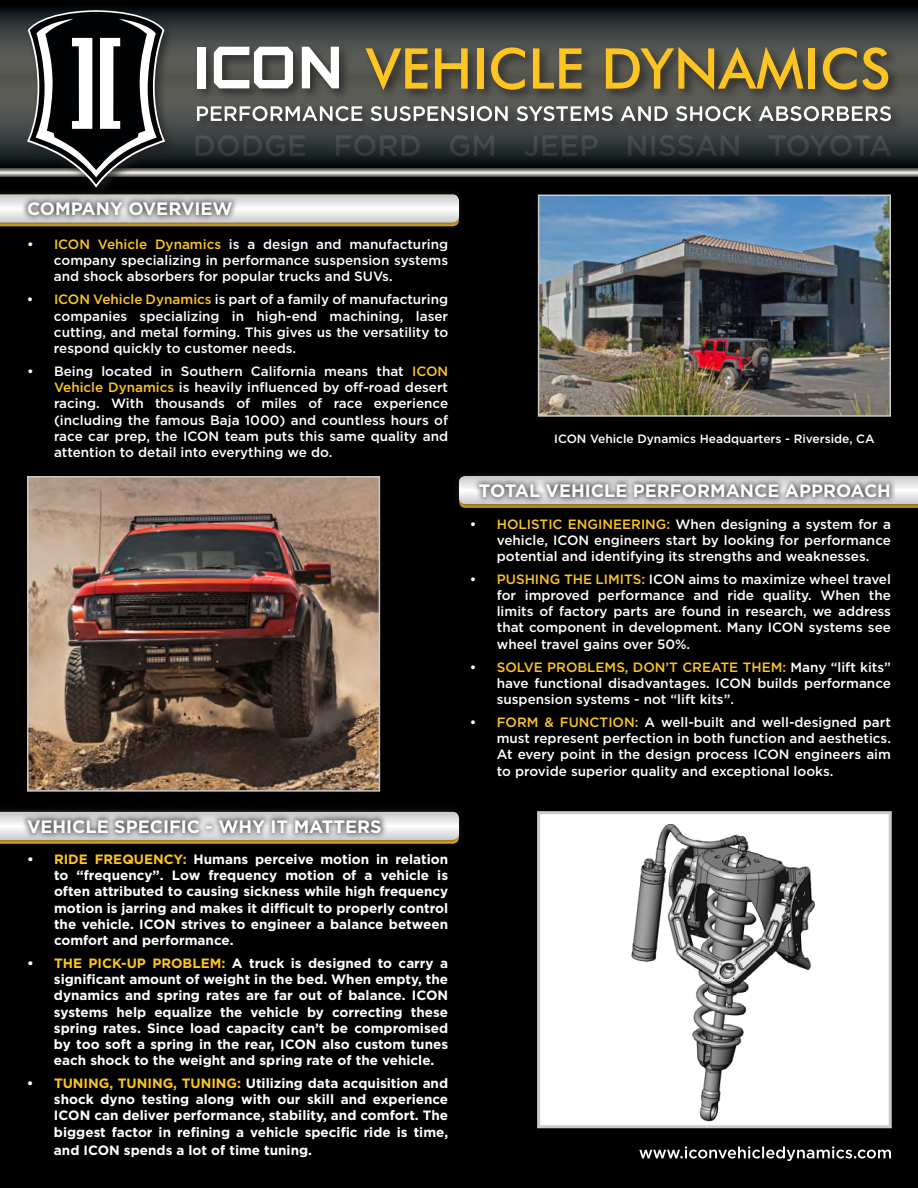
<style>
.page{position:relative;width:918px;height:1188px;background:#000001}
.page>*{position:absolute;margin:0;border:0;box-sizing:border-box;transform-origin:0 0}
.t1{font:700 18px "Gotham";color:#fff}
.Description_Style_co{font:500 13.5px/16.2px "Gotham";color:#fff;text-align:justify}
.Description_Style_co-2{font:700 13.5px/16.2px "Gotham";color:#fff;text-align:justify}
.t2{font:500 12px "Gotham";color:#fff}
.s1{color:#fec422}
</style>
<div class="page">
<svg style="left:0;top:8px;width:918px;height:157px;background:#414643"></svg>
<div style="left:0;top:187px;width:466px;height:43px;background:#231f20;opacity:.75"></div>
<svg style="left:0;top:195px;width:459px;height:31px;background:#dad2bc"></svg>
<div style="left:452px;top:469px;width:466px;height:42px;background:#040405"></div>
<svg style="left:459px;top:476px;width:459px;height:32px;background:#baa772"></svg>
<div style="left:0;top:805px;width:466px;height:42px;background:#231f20;opacity:.75"></div>
<svg style="left:0;top:812px;width:459px;height:32px;background:#ccbd96"></svg>
<svg style="left:0;top:169px;width:918px;height:7px"></svg>
<svg style="left:639px;top:1146px;width:252px;height:15px"></svg>
<div style="left:21px;top:195px;width:218px;height:27px;background:#231f20;opacity:.75"></div>
<div style="left:472px;top:477px;width:424px;height:27px;background:#231f20;opacity:.75"></div>
<div style="left:21px;top:813px;width:367px;height:27px;background:#231f20;opacity:.75"></div>
<img style="left:30px;top:479px;width:347px;height:310px">
<div style="left:27px;top:476px;width:353px;height:316px;border:2px solid #c9cacc"></div>
<img style="left:541px;top:815px;width:347px;height:309px">
<div style="left:537px;top:811px;width:355px;height:317px;border:3px solid #c9cacc"></div>
<img style="left:541px;top:200px;width:347px;height:214px">
<div style="left:538px;top:195px;width:353px;height:222px;border:2px solid #c9cacc"></div>
<div style="left:25px;top:7px;width:879px;height:193px;background:#231f20;opacity:.75"></div>
<svg style="left:27px;top:10px;width:138px;height:178px"></svg>
<div style="left:197px;top:47px;width:8px;height:41px;background:#fff"></div>
<svg style="left:214px;top:47px;width:79px;height:41px;background:#aaaaa8"></svg>
<svg style="left:302px;top:47px;width:37px;height:41px;background:#babab8"></svg>
<svg style="left:366px;top:48px;width:62px;height:42px;background:#8e7838"></svg>
<svg style="left:435px;top:48px;width:33px;height:41px"></svg>
<div style="left:477px;top:48px;width:6px;height:41px;background:#fec422"></div>
<svg style="left:491px;top:47px;width:34px;height:43px"></svg>
<svg style="left:533px;top:48px;width:49px;height:41px;background:#997f36"></svg>
<svg style="left:606px;top:47px;width:197px;height:43px;background:#8b7639"></svg>
<div style="left:809px;top:48px;width:6px;height:41px;background:#fec422"></div>
<svg style="left:823px;top:47px;width:65px;height:43px;background:#8e7939"></svg>
<svg style="left:197px;top:106px;width:165px;height:15px;background:#929492"></svg>
<svg style="left:371px;top:106px;width:97px;height:15px"></svg>
<hr style="left:471px;top:106px;width:3px;height:15px;background:#fff">
<svg style="left:477px;top:106px;width:31px;height:15px"></svg>
<svg style="left:517px;top:106px;width:96px;height:15px"></svg>
<svg style="left:621px;top:106px;width:47px;height:15px"></svg>
<svg style="left:676px;top:106px;width:76px;height:15px"></svg>
<svg style="left:759px;top:106px;width:132px;height:15px;background:#979896"></svg>
<p class="t1" style="left:27px;top:197px;width:207px">COMPANY OVERVIEW</p>
<p class="Description_Style_co" style="left:54px;top:236px;width:396px;text-indent:-27px">• <span class="s1">ICON Vehicle Dynamics</span> is a design and manufacturing company specializing in performance suspension systems and shock absorbers for popular trucks and SUVs.</p>
<p class="Description_Style_co" style="left:54px;top:291px;width:396px;text-indent:-27px">• <span class="s1">ICON Vehicle Dynamics</span> is part of a family of manufacturing companies specializing in high-end machining, laser cutting, and metal forming. This gives us the versatility to respond quickly to customer needs.</p>
<p class="Description_Style_co" style="left:54px;top:363px;width:396px;text-indent:-27px">• Being located in Southern California means that <span class="s1">ICON Vehicle Dynamics</span> is heavily influenced by off-road desert racing. With thousands of miles of race experience (including the famous Baja 1000) and countless hours of race car prep, the ICON team puts this same quality and attention to detail into everything we do.</p>
<p class="t1" style="left:27px;top:814px;width:356px">VEHICLE SPECIFIC - WHY IT MATTERS</p>
<p class="Description_Style_co-2" style="left:54px;top:851px;width:396px;text-indent:-27px">• <span class="s1">RIDE FREQUENCY:</span> Humans perceive motion in relation to “frequency”. Low frequency motion of a vehicle is often attributed to causing sickness while high frequency motion is jarring and makes it difficult to properly control the vehicle. ICON strives to engineer a balance between comfort and performance.</p>
<p class="Description_Style_co-2" style="left:54px;top:955px;width:396px;text-indent:-27px">• <span class="s1">THE PICK-UP PROBLEM:</span> A truck is designed to carry a significant amount of weight in the bed. When empty, the dynamics and spring rates are far out of balance. ICON systems help equalize the vehicle by correcting these spring rates. Since load capacity can’t be compromised by too soft a spring in the rear, ICON also custom tunes each shock to the weight and spring rate of the vehicle.</p>
<p class="Description_Style_co-2" style="left:54px;top:1075px;width:396px;text-indent:-27px">• <span class="s1">TUNING, TUNING, TUNING:</span> Utilizing data acquisition and shock dyno testing along with our skill and experience ICON can deliver performance, stability, and comfort. The biggest factor in refining a vehicle specific ride is time,</p>
<p class="Description_Style_co-2" style="left:54px;top:1142px;width:260px">and ICON spends a lot of time tuning.</p>
<p class="t2" style="left:554px;top:430px;width:322px">ICON Vehicle Dynamics Headquarters - Riverside, CA</p>
<p class="t1" style="left:479px;top:479px;width:414px">TOTAL VEHICLE PERFORMANCE APPROACH</p>
<p class="Description_Style_co" style="left:497px;top:515px;width:396px;text-indent:-27px">• <span class="s1">HOLISTIC ENGINEERING:</span> When designing a system for a vehicle, ICON engineers start by looking for performance potential and identifying its strengths and weaknesses.</p>
<p class="Description_Style_co" style="left:497px;top:571px;width:396px;text-indent:-27px">• <span class="s1">PUSHING THE LIMITS:</span> ICON aims to maximize wheel travel for improved performance and ride quality. When the limits of factory parts are found in research, we address that component in development. Many ICON systems see wheel travel gains over 50%.</p>
<p class="Description_Style_co" style="left:497px;top:659px;width:396px;text-indent:-27px">• <span class="s1">SOLVE PROBLEMS, DON’T CREATE THEM:</span> Many “lift kits” have functional disadvantages. ICON builds performance suspension systems - not “lift kits”.</p>
<p class="Description_Style_co" style="left:497px;top:714px;width:396px;text-indent:-27px">• <span class="s1">FORM &amp; FUNCTION:</span> A well-built and well-designed part must represent perfection in both function and aesthetics.<br>At every point in the design process ICON engineers aim to provide superior quality and exceptional looks.</p>
</div>
